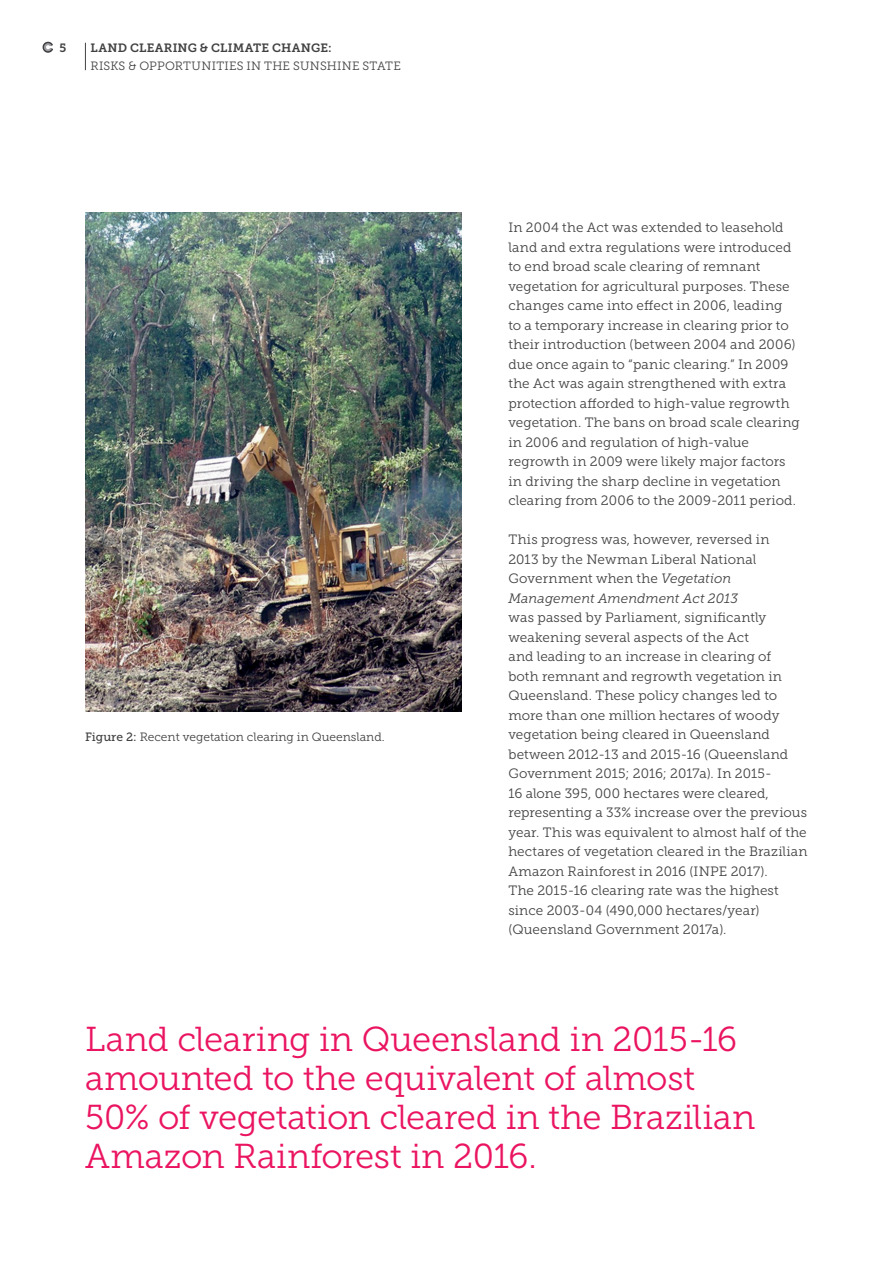
<style>
.page{position:relative;width:893px;height:1263px;background:#fff}
.page>*{position:absolute;margin:0;border:0;box-sizing:border-box;transform-origin:0 0}
.t1{font:34.5px/39px "Museo Slab 300";letter-spacing:-.01em;color:#ea1460}
.t2{font:13.5px/19.5px "Museo Slab 300";letter-spacing:.01em;color:#414042}
.t3{font:12px "Museo Slab 300";color:#414042}
.t4{font:12px "Museo Slab 300";letter-spacing:.02em;color:#414042}
.t5{font:12px "Museo Slab 700";letter-spacing:.015em;color:#414042}
.s1{font-family:"Museo Slab 500"}
.s2{font-style:italic}
</style>
<div class="page">
<img style="left:85px;top:213px;width:376px;height:498px">
<svg style="left:85px;top:43px;width:1px;height:27px"></svg>
<svg style="left:42px;top:42px;width:11px;height:11px"></svg>
<p class="t5" style="left:60px;top:41px;width:8px">5</p>
<p class="t5" style="left:91px;top:41px;width:243px">LAND CLEARING &amp; CLIMATE CHANGE:</p>
<p class="t4" style="left:91px;top:59px;width:312px">RISKS &amp; OPPORTUNITIES IN THE SUNSHINE STATE</p>
<p class="t3" style="left:85px;top:731px;width:301px"><span class="s1">Figure 2:</span> Recent vegetation clearing in Queensland.</p>
<p class="t2" style="left:508px;top:218px;width:293px">In 2004 the Act was extended to leasehold land and extra regulations were introduced to end broad scale clearing of remnant vegetation for agricultural purposes. These changes came into effect in 2006, leading<br>to a temporary increase in clearing prior to their introduction (between 2004 and 2006) due once again to “panic clearing.” In 2009 the Act was again strengthened with extra protection afforded to high-value regrowth vegetation. The bans on broad scale clearing in 2006 and regulation of high-value regrowth in 2009 were likely major factors in driving the sharp decline in vegetation clearing from 2006 to the 2009-2011 period.</p>
<p class="t2" style="left:508px;top:530px;width:263px">This progress was, however, reversed in 2013 by the Newman Liberal National Government when the <span class="s2">Vegetation Management Amendment Act 2013</span></p>
<p class="t2" style="left:508px;top:608px;width:301px">was passed by Parliament, significantly weakening several aspects of the Act<br>and leading to an increase in clearing of<br>both remnant and regrowth vegetation in Queensland. These policy changes led to more than one million hectares of woody vegetation being cleared in Queensland between 2012-13 and 2015-16 (Queensland Government 2015; 2016; 2017a). In 2015-<br>16 alone 395, 000 hectares were cleared, representing a 33% increase over the previous year. This was equivalent to almost half of the hectares of vegetation cleared in the Brazilian Amazon Rainforest in 2016 (INPE 2017).<br>The 2015-16 clearing rate was the highest since 2003-04 (490,000 hectares/year) (Queensland Government 2017a).</p>
<h1 class="t1" style="left:85px;top:1020px;width:672px">Land clearing in Queensland in 2015-16 amounted to the equivalent of almost 50% of vegetation cleared in the Brazilian Amazon Rainforest in 2016.</h1>
</div>
